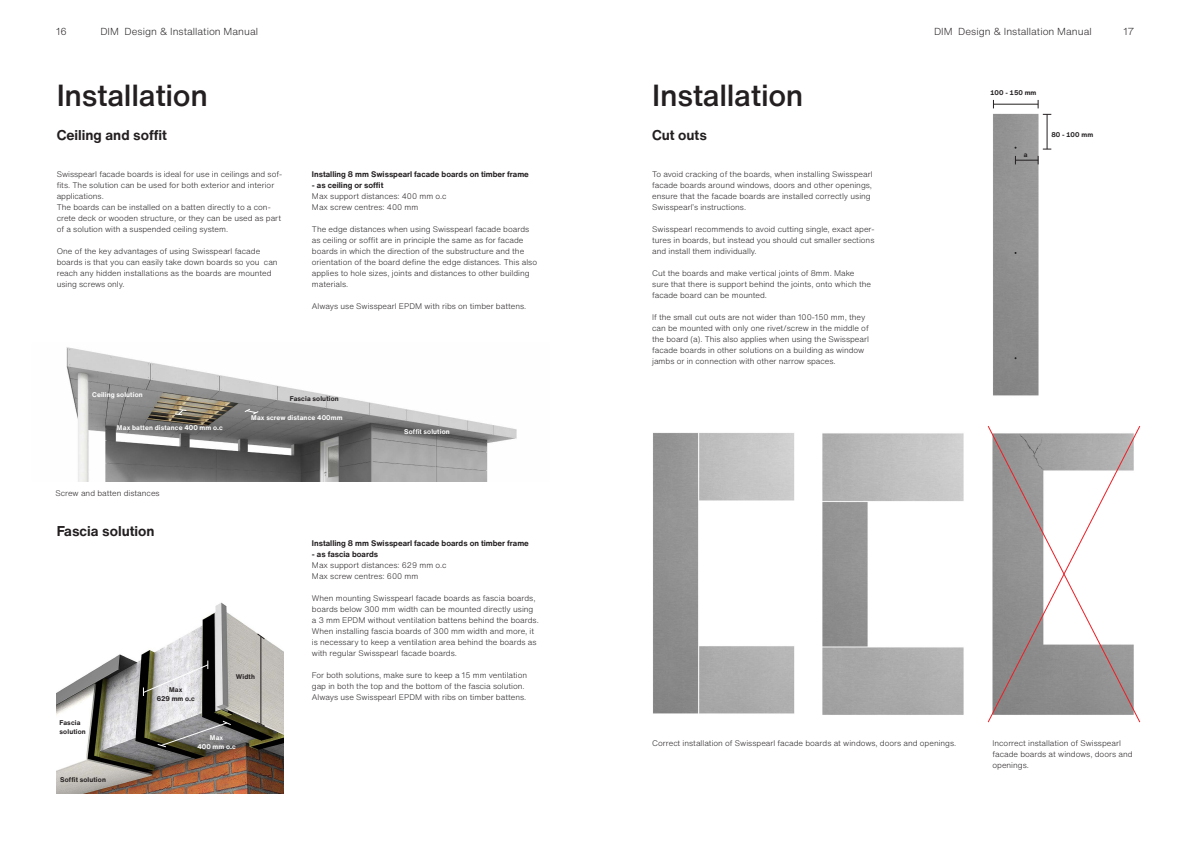
<style>
.page{position:relative;width:1191px;height:842px;background:#fff}
.page>*{position:absolute;margin:0;border:0;box-sizing:border-box;transform-origin:0 0}
.Helvetica_Header{font:500 30px "Helvetica Now Text";letter-spacing:-.01em;color:#231f20}
.Helvetica_subheader{font:700 14px "Helvetica Now Text";color:#231f20}
.t1{font:300 10px "Helvetica Now Text";color:#231f20}
.Helvetica_Brød_8_11{font:300 8px/11px "Helvetica Now Text";color:#231f20}
.Helvetica_mellemrubrik_8_11{font:700 8px "Helvetica Now Text";color:#231f20}
.Billede_tekst___mål_på_tegniner_6_75__Bo{font:700 6.8px "Helvetica Now Text";letter-spacing:.02em;color:#fff}
.Billede_tekst___mål_på_tegniner_6_75__Bo-2{font:700 6.8px "Helvetica Now Text";letter-spacing:.02em;color:#231f20}
</style>
<div class="page">
<img style="left:66px;top:347px;width:451px;height:135px">
<svg style="left:174px;top:409px;width:13px;height:6px"></svg>
<svg style="left:244px;top:408px;width:15px;height:7px"></svg>
<img style="left:57px;top:602px;width:226px;height:192px">
<hr style="left:261px;top:636px;width:1px;height:88px;background:#231f20">
<svg style="left:156px;top:720px;width:76px;height:28px;background:#82817f"></svg>
<svg style="left:142px;top:660px;width:67px;height:36px;background:#adadab"></svg>
<svg style="left:257px;top:633px;width:8px;height:7px"></svg>
<svg style="left:256px;top:722px;width:9px;height:5px"></svg>
<img style="left:653px;top:433px;width:141px;height:281px">
<img style="left:822px;top:433px;width:142px;height:282px">
<svg style="left:987px;top:426px;width:153px;height:297px"></svg>
<img style="left:993px;top:113px;width:45px;height:283px">
<hr style="left:993px;top:104px;width:45px;height:1px;background:#231f20">
<hr style="left:1046px;top:114px;width:1px;height:35px;background:#231f20">
<svg style="left:1015px;top:156px;width:23px;height:8px"></svg>
<p class="t1" style="left:56px;top:25px;width:12px">16</p>
<p class="t1" style="left:100px;top:25px;width:159px">DIM Design &amp; Installation Manual</p>
<p class="t1" style="left:934px;top:25px;width:159px">DIM Design &amp; Installation Manual</p>
<p class="t1" style="left:1123px;top:25px;width:12px">17</p>
<p class="Helvetica_Header" style="left:57px;top:76px;width:153px">Installation</p>
<p class="Helvetica_subheader" style="left:57px;top:126px;width:112px">Ceiling and soffit</p>
<p class="Helvetica_Brød_8_11" style="left:57px;top:169px;width:227px">Swisspearl facade boards is ideal for use in ceilings and sof&shy;fits. The solution can be used for both exterior and interior applications.</p>
<p class="Helvetica_Brød_8_11" style="left:57px;top:202px;width:226px">The boards can be installed on a batten directly to a con&shy;crete deck or wooden structure, or they can be used as part of a solution with a suspended ceiling system.</p>
<p class="Helvetica_Brød_8_11" style="left:57px;top:246px;width:222px">One of the key advantages of using Swisspearl facade boards is that you can easily take down boards so you can reach any hidden installations as the boards are mounted using screws only.</p>
<p class="Helvetica_mellemrubrik_8_11" style="left:312px;top:169px;width:218px">Installing 8 mm Swisspearl facade boards on timber frame</p>
<p class="Helvetica_mellemrubrik_8_11" style="left:312px;top:180px;width:73px">- as ceiling or soffit</p>
<p class="Helvetica_Brød_8_11" style="left:312px;top:191px;width:136px">Max support distances: 400 mm o.c</p>
<p class="Helvetica_Brød_8_11" style="left:312px;top:202px;width:108px">Max screw centres: 400 mm</p>
<p class="Helvetica_Brød_8_11" style="left:312px;top:224px;width:227px">The edge distances when using Swisspearl facade boards as ceiling or soffit are in principle the same as for facade boards in which the direction of the substructure and the orientation of the board define the edge distances. This also applies to hole sizes, joints and distances to other building materials.</p>
<p class="Helvetica_Brød_8_11" style="left:312px;top:301px;width:216px">Always use Swisspearl EPDM with ribs on timber battens.</p>
<p class="Billede_tekst___mål_på_tegniner_6_75__Bo" style="left:92px;top:390px;width:52px">Ceiling solution</p>
<p class="Billede_tekst___mål_på_tegniner_6_75__Bo" style="left:117px;top:423px;width:107px">Max batten distance 400 mm o.c</p>
<p class="Billede_tekst___mål_på_tegniner_6_75__Bo-2" style="left:290px;top:394px;width:50px">Fascia solution</p>
<p class="Billede_tekst___mål_på_tegniner_6_75__Bo" style="left:251px;top:413px;width:93px">Max screw distance 400mm</p>
<p class="Billede_tekst___mål_på_tegniner_6_75__Bo" style="left:404px;top:427px;width:47px">Soffit solution</p>
<p class="Helvetica_Brød_8_11" style="left:56px;top:488px;width:106px">Screw and batten distances</p>
<p class="Helvetica_subheader" style="left:57px;top:521px;width:99px">Fascia solution</p>
<p class="Billede_tekst___mål_på_tegniner_6_75__Bo-2" style="left:169px;top:685px;width:15px">Max</p>
<p class="Billede_tekst___mål_på_tegniner_6_75__Bo-2" style="left:157px;top:694px;width:40px">629 mm o.c</p>
<p class="Billede_tekst___mål_på_tegniner_6_75__Bo-2" style="left:236px;top:672px;width:21px">Width</p>
<p class="Helvetica_mellemrubrik_8_11" style="left:312px;top:537px;width:218px">Installing 8 mm Swisspearl facade boards on timber frame</p>
<p class="Helvetica_mellemrubrik_8_11" style="left:312px;top:548px;width:68px">- as fascia boards</p>
<p class="Helvetica_Brød_8_11" style="left:312px;top:559px;width:136px">Max support distances: 629 mm o.c</p>
<p class="Helvetica_Brød_8_11" style="left:312px;top:570px;width:108px">Max screw centres: 600 mm</p>
<p class="Helvetica_Brød_8_11" style="left:312px;top:592px;width:228px">When mounting Swisspearl facade boards as fascia boards, boards below 300 mm width can be mounted directly using a 3 mm EPDM without ventilation battens behind the boards.</p>
<p class="Helvetica_Brød_8_11" style="left:312px;top:625px;width:226px">When installing fascia boards of 300 mm width and more, it is necessary to keep a ventilation area behind the boards as with regular Swisspearl facade boards.</p>
<p class="Helvetica_Brød_8_11" style="left:312px;top:669px;width:217px">For both solutions, make sure to keep a 15 mm ventilation gap in both the top and the bottom of the fascia solution.<br>Always use Swisspearl EPDM with ribs on timber battens.</p>
<p class="Helvetica_Header" style="left:652px;top:76px;width:153px">Installation</p>
<p class="Helvetica_subheader" style="left:652px;top:126px;width:56px">Cut outs</p>
<p class="Helvetica_Brød_8_11" style="left:652px;top:169px;width:222px">To avoid cracking of the boards, when installing Swisspearl facade boards around windows, doors and other openings, ensure that the facade boards are installed correctly using Swisspearl’s instructions.</p>
<p class="Helvetica_Brød_8_11" style="left:652px;top:224px;width:224px;text-align:justify">Swisspearl recommends to avoid cutting single, exact aper&shy;tures in boards, but instead you should cut smaller sections and install them individually.</p>
<p class="Helvetica_Brød_8_11" style="left:652px;top:268px;width:220px">Cut the boards and make vertical joints of 8mm. Make sure that there is support behind the joints, onto which the facade board can be mounted.</p>
<p class="Helvetica_Brød_8_11" style="left:652px;top:312px;width:218px">If the small cut outs are not wider than 100-150 mm, they can be mounted with only one rivet/screw in the middle of the board (a). This also applies when using the Swisspearl facade boards in other solutions on a building as window jambs or in connection with other narrow spaces.</p>
<p class="Billede_tekst___mål_på_tegniner_6_75__Bo-2" style="left:990px;top:87px;width:48px">100 - 150 mm</p>
<p class="Billede_tekst___mål_på_tegniner_6_75__Bo-2" style="left:1024px;top:150px;width:5px">a</p>
<p class="Billede_tekst___mål_på_tegniner_6_75__Bo-2" style="left:1051px;top:130px;width:43px">80 - 100 mm</p>
<p class="Billede_tekst___mål_på_tegniner_6_75__Bo-2" style="left:60px;top:718px;width:23px">Fascia</p>
<p class="Billede_tekst___mål_på_tegniner_6_75__Bo-2" style="left:60px;top:727px;width:28px">solution</p>
<p class="Billede_tekst___mål_på_tegniner_6_75__Bo-2" style="left:60px;top:775px;width:47px">Soffit solution</p>
<p class="Billede_tekst___mål_på_tegniner_6_75__Bo" style="left:210px;top:733px;width:15px">Max</p>
<p class="Billede_tekst___mål_på_tegniner_6_75__Bo" style="left:197px;top:742px;width:40px">400 mm o.c</p>
<p class="Helvetica_Brød_8_11" style="left:652px;top:737px;width:306px">Correct installation of Swisspearl facade boards at windows, doors and openings.</p>
<p class="Helvetica_Brød_8_11" style="left:992px;top:737px;width:142px">Incorrect installation of Swisspearl facade boards at windows, doors and openings.</p>
</div>
